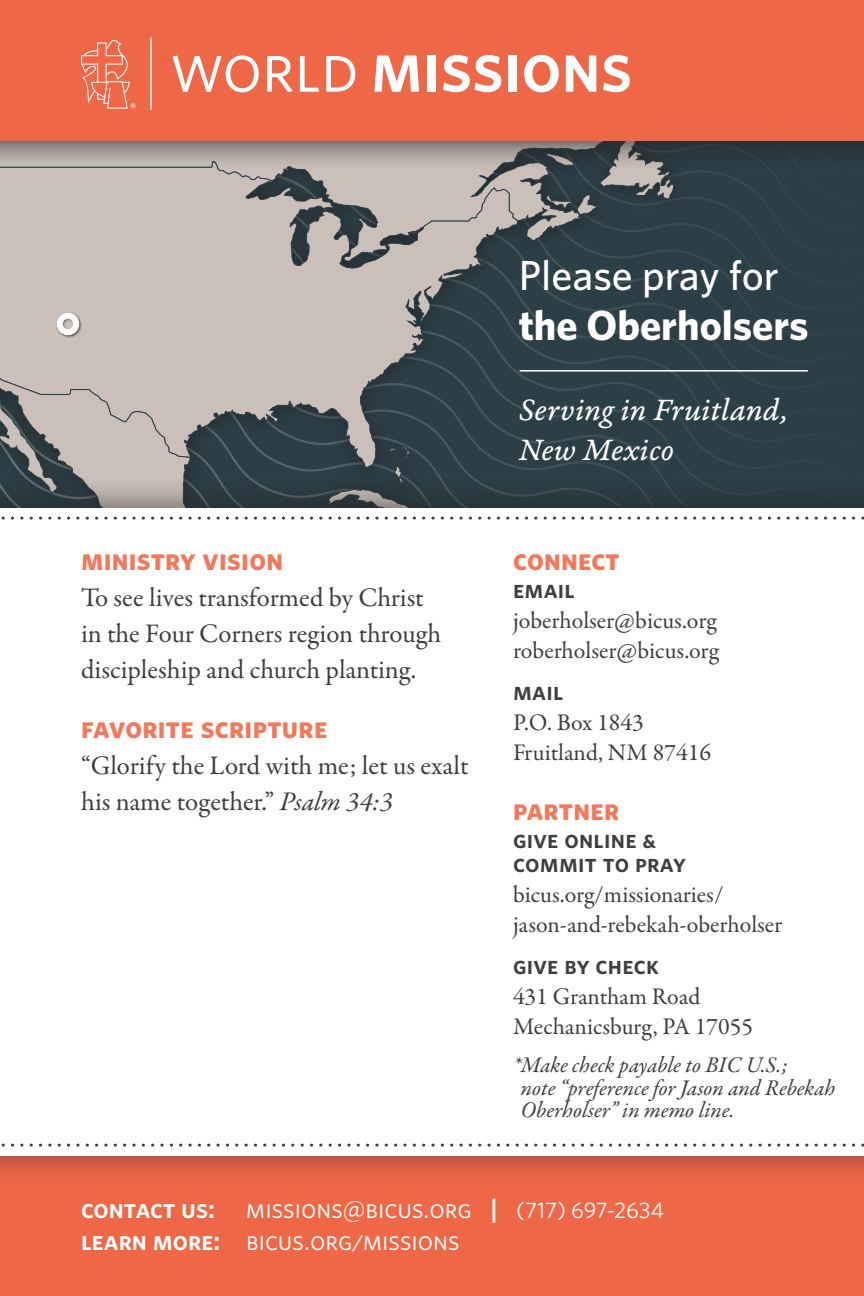
<style>
.page{position:relative;width:864px;height:1296px;background:#fff}
.page>*{position:absolute;margin:0;border:0;box-sizing:border-box;transform-origin:0 0}
.t1{font:70.5px "Whitney HTF Semi Bold SC";color:#fff}
.Please_pray_for{font:700 42px/50.4px "Whitney HTF";color:#fff}
.Serving_in__back{font:33px/39.6px "Garamond Premr Pro It Capt";color:#fff}
.Column_Headings{font:30px "Whitney HTF Bold SC";letter-spacing:.01em;color:#f37859}
.Left_Hand_Column_Tex{font:27px/36px "Garamond Premr Pro";letter-spacing:-.005em;color:#3e3e3f}
.t2{font:27px/32.4px "Whitney HTF Book SC";color:#fff}
.Right_Hand_Column_Su{font:25.5px/24px "Whitney HTF Semi Bold SC";letter-spacing:.01em;color:#3e3e3f}
.Right_Hand_Column_Te{font:24px/30px "Garamond Premr Pro";color:#3e3e3f}
.Footnote{font:italic 22.5px/22.5px "Garamond Premr Pro";letter-spacing:-.005em;color:#3e3e3f}
.t3{font:700 10.8px "Whitney HTF";color:#fff}
.s1{font-family:"Whitney HTF Book SC"}
.s2{font-weight:500}
.s3{font-style:italic}
.s4{font-family:"Whitney HTF Semi Bold SC"}
.s5{font-family:"Whitney HTF";font-weight:600}
.s6{font-family:"Whitney HTF";font-size:22.5px}
</style>
<div class="page">
<div style="left:0;top:1156px;width:864px;height:140px;background:#ee6848"></div>
<div style="left:690px;top:242px;width:174px;height:53px;background:#2c3e46"></div>
<div style="left:690px;top:295px;width:174px;height:79px;background:#2c3e46"></div>
<div style="left:0;top:125px;width:690px;height:401px;background:#231f20;opacity:.6"></div>
<svg style="left:518px;top:209px;width:123px;height:54px"></svg>
<svg style="left:518px;top:173px;width:346px;height:36px"></svg>
<svg style="left:0;top:173px;width:518px;height:204px"></svg>
<svg style="left:0;top:377px;width:864px;height:98px"></svg>
<div style="left:0;top:475px;width:864px;height:710px;background:#231f20;opacity:.6"></div>
<div style="left:0;top:508px;width:864px;height:648px;background:#fff"></div>
<svg style="left:1px;top:517px;width:863px;height:3px"></svg>
<svg style="left:1px;top:1144px;width:863px;height:3px"></svg>
<div style="left:56px;top:312px;width:26px;height:26px;background:#231f20;opacity:.6"></div>
<div style="left:57px;top:313px;width:22px;height:22px;border:6px solid #fff;border-radius:50%"></div>
<hr style="left:520px;top:370px;width:288px;height:2px;background:#fff">
<div style="left:0;top:0;width:864px;height:173px;background:#231f20;opacity:.9"></div>
<div style="left:0;top:0;width:864px;height:140px;background:#ee6848"></div>
<svg style="left:81px;top:40px;width:49px;height:69px"></svg>
<hr style="left:150px;top:38px;width:2px;height:71px;background:#fff">
<p class="t3" style="left:130px;top:101px;width:8px">®</p>
<p class="t1" style="left:170px;top:25px;width:464px"><span class="s1">world</span> missions</p>
<p class="Please_pray_for" style="left:519px;top:249px;width:291px"><span class="s2">Please pray for </span>the Oberholsers</p>
<p class="Serving_in__back" style="left:519px;top:392px;width:271px">Serving in Fruitland,<br>New Mexico</p>
<p class="Column_Headings" style="left:81px;top:541px;width:204px">ministry vision</p>
<p class="Left_Hand_Column_Tex" style="left:81px;top:580px;width:362px">To see lives transformed by Christ in the Four Corners region through discipleship and church planting.</p>
<p class="Column_Headings" style="left:81px;top:709px;width:248px">favorite scripture</p>
<p class="Left_Hand_Column_Tex" style="left:81px;top:748px;width:389px">“Glorify the Lord with me; let us exalt his name together.” <span class="s3">Psalm 34:3</span></p>
<p class="Column_Headings" style="left:513px;top:541px;width:108px">connect</p>
<p class="Right_Hand_Column_Su" style="left:513px;top:576px;width:63px">email</p>
<p class="Right_Hand_Column_Te" style="left:513px;top:606px;width:207px">joberholser@bicus.org roberholser@bicus.org</p>
<p class="Right_Hand_Column_Su" style="left:513px;top:678px;width:52px">mail</p>
<p class="Right_Hand_Column_Te" style="left:513px;top:708px;width:200px">P.O. Box 1843<br>Fruitland, NM 87416</p>
<p class="Column_Headings" style="left:513px;top:791px;width:108px">partner</p>
<p class="Right_Hand_Column_Su" style="left:513px;top:827px;width:175px">give online &amp; commit to pray</p>
<p class="Right_Hand_Column_Te" style="left:513px;top:880px;width:271px">bicus.org/missionaries/ jason-and-rebekah-oberholser</p>
<p class="Right_Hand_Column_Su" style="left:513px;top:953px;width:147px">give by check</p>
<p class="Right_Hand_Column_Te" style="left:513px;top:982px;width:242px">431 Grantham Road<br>Mechanicsburg, PA 17055</p>
<p class="Footnote" style="left:521px;top:1055px;width:316px;text-indent:-8px">*Make check payable to BIC U.S.;<br>note “preference for Jason and Rebekah<br>Oberholser” in memo line.</p>
<p class="t2" style="left:81px;top:1192px;width:585px"><span class="s4">contact us:</span> missions@bicus.org <span class="s5">|</span> <span class="s6">(717) 697-2634 </span><span class="s4">learn more:</span> bicus.org/missions</p>
</div>
